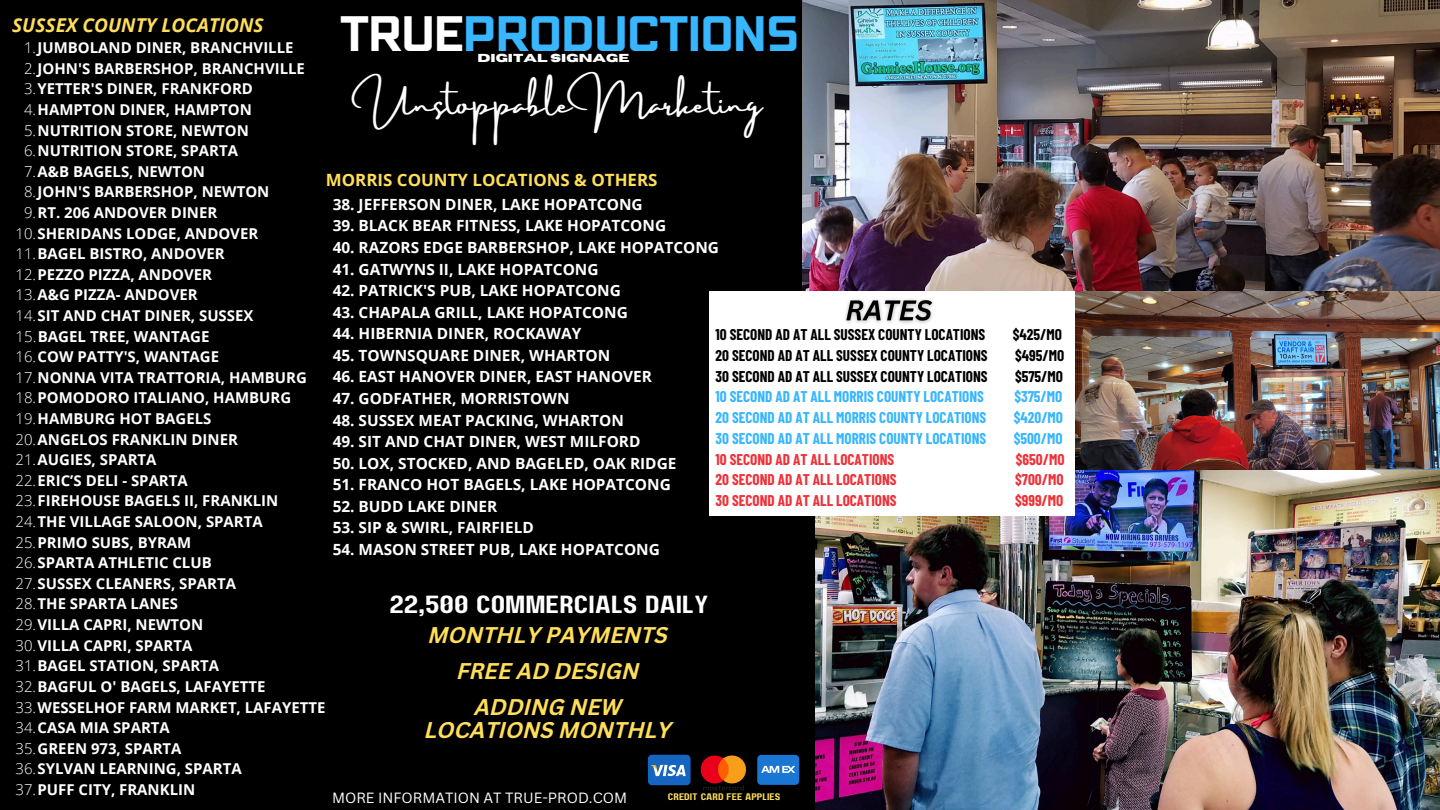
<style>
.page{position:relative;width:1440px;height:810px;background:#000}
.page>*{position:absolute;margin:0;border:0;box-sizing:border-box;transform-origin:0 0}
.t1{font:44.7px "Pattanakarn Semi Bold Wd 3";color:#38b6ff}
.t2{font:31.1px "Amsterdam Three";color:#fff}
.t3{font:24.8px "Paalalabas Display Wide BETA";color:#fff}
.t4{font:italic 700 22.1px "Canva Sans";color:#ffde59}
.t5{font:italic 700 19.1px "Open Sans";color:#ffde59}
.t6{font:700 16.9px "Open Sans";color:#ffde59}
.t7{font:700 15.4px "Open Sans";color:#fff}
.t8{font:700 15.2px "Barlow Condensed";color:#000}
.t9{font:700 15.2px "Barlow Condensed";color:#38b6ff}
.t10{font:700 15.2px "Barlow Condensed";color:#ef3139}
.t11{font:700 15.1px "Open Sans";color:#fff}
.t12{font:700 15px "Open Sans";color:#fff}
.t13{font:14.4px "Canva Sans";color:#fff}
.t14{font:700 11.5px "Horizon";color:#fff}
.t15{font:9.5px "Paalalabas Display Wide BETA";color:#ffde59}
.s1{color:#fff}
.s2{font-weight:300}
</style>
<div class="page">
<div style="left:648px;top:755px;width:43px;height:30px;background:#1565c0;border-radius:4px"></div>
<svg style="left:650px;top:765px;width:36px;height:11px"></svg>
<svg style="left:701px;top:755px;width:45px;height:36px"></svg>
<div style="left:757px;top:755px;width:42px;height:30px;background:#1976d2;border-radius:4px"></div>
<svg style="left:761px;top:766px;width:34px;height:7px"></svg>
<img style="left:815px;top:469px;width:625px;height:341px">
<img style="left:802px;top:0;width:638px;height:292px">
<img style="left:1075px;top:292px;width:365px;height:177px">
<div style="left:709px;top:292px;width:366px;height:224px;background:#fff"></div>
<img style="left:839px;top:291px;width:101px;height:1px">
<img style="left:845px;top:299px;width:88px;height:25px">
<p class="t1" style="left:340px;top:9px;width:460px"><span class="s1">TRUE</span>PRODUCTIONS</p>
<p class="t2" style="left:361px;top:86px;width:402px">Unstoppable Marketing</p>
<p class="t5" style="left:12px;top:11px;width:253px">SUSSEX COUNTY LOCATIONS</p>
<h1 class="t12" style="left:24px;top:37px;width:271px"><span class="s2">1.</span>JUMBOLAND DINER, BRANCHVILLE</h1>
<h6 class="t12" style="left:24px;top:58px;width:282px"><span class="s2">2.</span>JOHN'S BARBERSHOP, BRANCHVILLE</h6>
<p class="t12" style="left:24px;top:78px;width:230px"><span class="s2">3.</span>YETTER'S DINER, FRANKFORD</p>
<p class="t12" style="left:24px;top:99px;width:229px"><span class="s2">4.</span>HAMPTON DINER, HAMPTON</p>
<p class="t12" style="left:24px;top:120px;width:226px"><span class="s2">5.</span>NUTRITION STORE, NEWTON</p>
<p class="t12" style="left:24px;top:140px;width:215px"><span class="s2">6.</span>NUTRITION STORE, SPARTA</p>
<p class="t12" style="left:24px;top:161px;width:183px"><span class="s2">7.</span>A&amp;B BAGELS, NEWTON</p>
<p class="t12" style="left:24px;top:181px;width:247px"><span class="s2">8.</span>JOHN'S BARBERSHOP, NEWTON</p>
<p class="t12" style="left:24px;top:202px;width:195px"><span class="s2">9.</span>RT. 206 ANDOVER DINER</p>
<p class="t12" style="left:16px;top:223px;width:244px"><span class="s2">10.</span>SHERIDANS LODGE, ANDOVER</p>
<p class="t12" style="left:16px;top:243px;width:211px"><span class="s2">11.</span>BAGEL BISTRO, ANDOVER</p>
<p class="t12" style="left:16px;top:264px;width:198px"><span class="s2">12.</span>PEZZO PIZZA, ANDOVER</p>
<p class="t12" style="left:16px;top:284px;width:184px"><span class="s2">13.</span>A&amp;G PIZZA- ANDOVER</p>
<p class="t12" style="left:16px;top:305px;width:239px"><span class="s2">14.</span>SIT AND CHAT DINER, SUSSEX</p>
<p class="t11" style="left:15px;top:326px;width:196px"><span class="s2">15.</span>BAGEL TREE, WANTAGE</p>
<p class="t12" style="left:16px;top:346px;width:205px"><span class="s2">16.</span>COW PATTY'S, WANTAGE</p>
<p class="t12" style="left:16px;top:367px;width:293px"><span class="s2">17.</span>NONNA VITA TRATTORIA, HAMBURG</p>
<p class="t12" style="left:16px;top:387px;width:277px"><span class="s2">18.</span>POMODORO ITALIANO, HAMBURG</p>
<p class="t12" style="left:16px;top:408px;width:197px"><span class="s2">19.</span>HAMBURG HOT BAGELS</p>
<p class="t12" style="left:16px;top:429px;width:224px"><span class="s2">20.</span>ANGELOS FRANKLIN DINER</p>
<p class="t12" style="left:16px;top:449px;width:143px"><span class="s2">21.</span>AUGIES, SPARTA</p>
<p class="t12" style="left:16px;top:470px;width:174px"><span class="s2">22.</span>ERIC’S DELI - SPARTA</p>
<p class="t12" style="left:16px;top:490px;width:264px"><span class="s2">23.</span>FIREHOUSE BAGELS II, FRANKLIN</p>
<p class="t12" style="left:16px;top:511px;width:249px"><span class="s2">24.</span>THE VILLAGE SALOON, SPARTA</p>
<p class="t12" style="left:16px;top:532px;width:177px"><span class="s2">25.</span>PRIMO SUBS, BYRAM</p>
<p class="t12" style="left:16px;top:552px;width:198px"><span class="s2">26.</span>SPARTA ATHLETIC CLUB</p>
<p class="t12" style="left:16px;top:573px;width:222px"><span class="s2">27.</span>SUSSEX CLEANERS, SPARTA</p>
<p class="t12" style="left:16px;top:593px;width:164px"><span class="s2">28.</span>THE SPARTA LANES</p>
<p class="t12" style="left:16px;top:614px;width:189px"><span class="s2">29.</span>VILLA CAPRI, NEWTON</p>
<p class="t12" style="left:16px;top:635px;width:178px"><span class="s2">30.</span>VILLA CAPRI, SPARTA</p>
<p class="t12" style="left:16px;top:655px;width:205px"><span class="s2">31.</span>BAGEL STATION, SPARTA</p>
<p class="t12" style="left:16px;top:676px;width:251px"><span class="s2">32.</span>BAGFUL O' BAGELS, LAFAYETTE</p>
<p class="t12" style="left:16px;top:696px;width:312px"><span class="s2">33.</span>WESSELHOF FARM MARKET, LAFAYETTE</p>
<p class="t12" style="left:16px;top:717px;width:156px"><span class="s2">34.</span>CASA MIA SPARTA</p>
<p class="t12" style="left:16px;top:738px;width:168px"><span class="s2">35.</span>GREEN 973, SPARTA</p>
<p class="t12" style="left:16px;top:758px;width:228px"><span class="s2">36.</span>SYLVAN LEARNING, SPARTA</p>
<p class="t12" style="left:16px;top:779px;width:181px"><span class="s2">37.</span>PUFF CITY, FRANKLIN</p>
<p class="t14" style="left:478px;top:53px;width:153px">DIGITAL SIGNAGE</p>
<p class="t6" style="left:326px;top:168px;width:333px">MORRIS COUNTY LOCATIONS &amp; OTHERS</p>
<p class="t7" style="left:333px;top:193px;width:312px">38. JEFFERSON DINER, LAKE HOPATCONG</p>
<h2 class="t7" style="left:333px;top:215px;width:335px">39. BLACK BEAR FITNESS, LAKE HOPATCONG</h2>
<p class="t7" style="left:333px;top:236px;width:388px">40. RAZORS EDGE BARBERSHOP, LAKE HOPATCONG</p>
<p class="t7" style="left:333px;top:258px;width:267px">41. GATWYNS II, LAKE HOPATCONG</p>
<p class="t7" style="left:333px;top:280px;width:290px">42. PATRICK'S PUB, LAKE HOPATCONG</p>
<p class="t7" style="left:333px;top:301px;width:297px">43. CHAPALA GRILL, LAKE HOPATCONG</p>
<p class="t7" style="left:333px;top:323px;width:250px">44. HIBERNIA DINER, ROCKAWAY</p>
<p class="t7" style="left:333px;top:344px;width:279px">45. TOWNSQUARE DINER, WHARTON</p>
<p class="t7" style="left:333px;top:366px;width:321px">46. EAST HANOVER DINER, EAST HANOVER</p>
<p class="t7" style="left:333px;top:388px;width:239px">47. GODFATHER, MORRISTOWN</p>
<p class="t7" style="left:333px;top:409px;width:293px">48. SUSSEX MEAT PACKING, WHARTON</p>
<p class="t7" style="left:333px;top:431px;width:309px">49. SIT AND CHAT DINER, WEST MILFORD</p>
<p class="t7" style="left:333px;top:452px;width:345px">50. LOX, STOCKED, AND BAGELED, OAK RIDGE</p>
<p class="t7" style="left:333px;top:474px;width:340px">51. FRANCO HOT BAGELS, LAKE HOPATCONG</p>
<p class="t7" style="left:333px;top:495px;width:166px">52. BUDD LAKE DINER</p>
<p class="t7" style="left:333px;top:517px;width:203px">53. SIP &amp; SWIRL, FAIRFIELD</p>
<p class="t7" style="left:333px;top:539px;width:329px">54. MASON STREET PUB, LAKE HOPATCONG</p>
<p class="t8" style="left:716px;top:325px;width:271px">10 SECOND AD AT ALL SUSSEX COUNTY LOCATIONS</p>
<p class="t8" style="left:1013px;top:325px;width:51px">$425/MO</p>
<p class="t8" style="left:716px;top:346px;width:274px">20 SECOND AD AT ALL SUSSEX COUNTY LOCATIONS</p>
<p class="t8" style="left:1015px;top:346px;width:51px">$495/MO</p>
<p class="t8" style="left:716px;top:366px;width:274px">30 SECOND AD AT ALL SUSSEX COUNTY LOCATIONS</p>
<p class="t8" style="left:1015px;top:366px;width:50px">$575/MO</p>
<p class="t9" style="left:716px;top:387px;width:270px">10 SECOND AD AT ALL MORRIS COUNTY LOCATIONS</p>
<p class="t9" style="left:1014px;top:387px;width:50px">$375/MO</p>
<p class="t9" style="left:716px;top:408px;width:272px">20 SECOND AD AT ALL MORRIS COUNTY LOCATIONS</p>
<p class="t9" style="left:1014px;top:408px;width:51px">$420/MO</p>
<h4 class="t9" style="left:716px;top:429px;width:272px">30 SECOND AD AT ALL MORRIS COUNTY LOCATIONS</h4>
<h4 class="t9" style="left:1014px;top:429px;width:50px">$500/MO</h4>
<h5 class="t10" style="left:716px;top:449px;width:180px">10 SECOND AD AT ALL LOCATIONS</h5>
<h5 class="t10" style="left:1016px;top:449px;width:50px">$650/MO</h5>
<h5 class="t10" style="left:716px;top:470px;width:182px">20 SECOND AD AT ALL LOCATIONS</h5>
<h5 class="t10" style="left:1015px;top:470px;width:50px">$700/MO</h5>
<h5 class="t10" style="left:716px;top:491px;width:182px">30 SECOND AD AT ALL LOCATIONS</h5>
<h5 class="t10" style="left:1015px;top:491px;width:50px">$999/MO</h5>
<p class="t3" style="left:389px;top:594px;width:321px">22,500 COMMERCIALS DAILY</p>
<p class="t4" style="left:428px;top:626px;width:241px">MONTHLY PAYMENTS</p>
<p class="t4" style="left:457px;top:662px;width:184px">FREE AD DESIGN</p>
<p class="t4" style="left:475px;top:698px;width:148px">ADDING NEW</p>
<p class="t4" style="left:425px;top:721px;width:248px">LOCATIONS MONTHLY</p>
<p class="t13" style="left:332px;top:787px;width:297px">MORE INFORMATION AT TRUE-PROD.COM</p>
<p class="t15" style="left:668px;top:793px;width:114px">CREDIT CARD FEE APPLIES</p>
</div>
